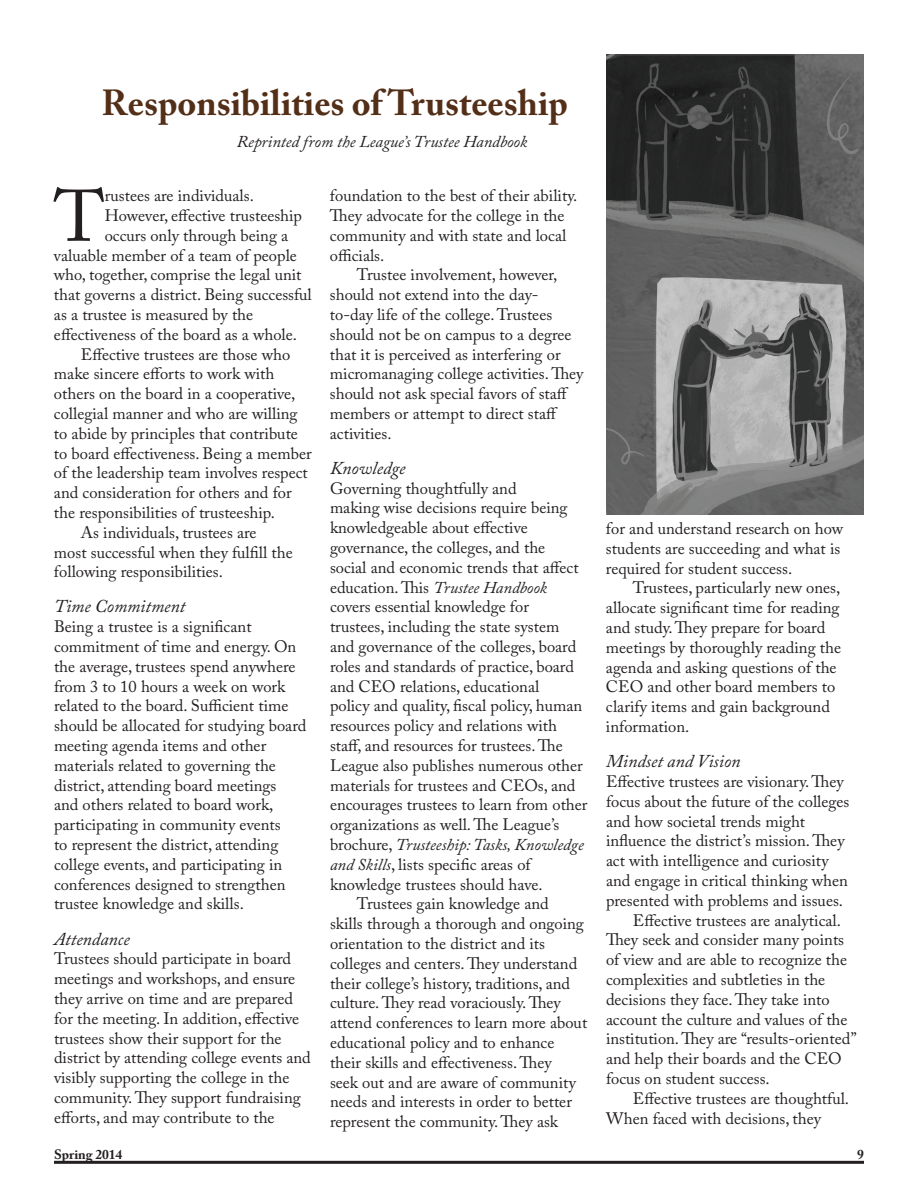
<style>
.page{position:relative;width:918px;height:1188px;background:#fff}
.page>*{position:absolute;margin:0;border:0;box-sizing:border-box;transform-origin:0 0}
.t1{font:72.15px "Adobe Caslon Pro";color:#231f20}
.t2{font:700 36px "Adobe Caslon Pro";color:#532f18}
.t3{font:italic 18px "Adobe Caslon Pro";color:#231f20}
.t4{font:16.5px/19.8px "Adobe Caslon Pro";color:#231f20}
.t5{font:italic 16.5px "Adobe Caslon Pro";color:#231f20}
.t6{font:700 13.5px "Adobe Caslon Pro";color:#231f20}
.s1{font-style:normal}
.s2{font-style:italic}
</style>
<div class="page">
<hr style="left:54px;top:1161px;width:810px;height:3px;background:#231f20">
<img style="left:606px;top:54px;width:258px;height:461px">
<h2 class="t2" style="left:102px;top:82px;width:468px">Responsibilities of Trusteeship</h2>
<p class="t5" style="left:237px;top:132px;width:292px">Reprinted from the League’s Trustee Handbook</p>
<h1 class="t1" style="left:54px;top:174px;width:52px">T</h1>
<p class="t4" style="left:105px;top:186px;width:151px">rustees are individuals.</p>
<p class="t4" style="left:105px;top:205px;width:199px">However, effective trusteeship</p>
<p class="t4" style="left:105px;top:225px;width:185px">occurs only through being a</p>
<p class="t4" style="left:54px;top:245px;width:244px">valuable member of a team of people</p>
<p class="t4" style="left:54px;top:265px;width:249px">who, together, comprise the legal unit</p>
<p class="t4" style="left:54px;top:285px;width:259px">that governs a district. Being successful</p>
<p class="t4" style="left:54px;top:304px;width:201px">as a trustee is measured by the</p>
<p class="t4" style="left:54px;top:324px;width:244px">effectiveness of the board as a whole.</p>
<p class="t4" style="left:81px;top:344px;width:211px">Effective trustees are those who</p>
<p class="t4" style="left:54px;top:364px;width:222px">make sincere efforts to work with</p>
<p class="t4" style="left:54px;top:384px;width:243px">others on the board in a cooperative,</p>
<p class="t4" style="left:54px;top:403px;width:245px">collegial manner and who are willing</p>
<p class="t4" style="left:54px;top:423px;width:245px">to abide by principles that contribute</p>
<p class="t4" style="left:54px;top:443px;width:259px">to board effectiveness. Being a member</p>
<p class="t4" style="left:54px;top:463px;width:255px">of the leadership team involves respect</p>
<p class="t4" style="left:54px;top:483px;width:239px">and consideration for others and for</p>
<p class="t4" style="left:54px;top:502px;width:223px">the responsibilities of trusteeship.</p>
<p class="t4" style="left:81px;top:522px;width:177px">As individuals, trustees are</p>
<p class="t4" style="left:54px;top:542px;width:240px">most successful when they fulfill the</p>
<p class="t4" style="left:54px;top:562px;width:170px">following responsibilities.</p>
<p class="t3" style="left:54px;top:596px;width:133px">Time Commitment</p>
<p class="t4" style="left:54px;top:617px;width:254px">Being a trustee is a significant commitment of time and energy. On the average, trustees spend anywhere from 3 to 10 hours a week on work related to the board. Sufficient time should be allocated for studying board meeting agenda items and other materials related to governing the district, attending board meetings<br>and others related to board work, participating in community events<br>to represent the district, attending college events, and participating in conferences designed to strengthen trustee knowledge and skills.</p>
<p class="t3" style="left:54px;top:928px;width:77px">Attendance</p>
<p class="t4" style="left:54px;top:949px;width:258px">Trustees should participate in board meetings and workshops, and ensure they arrive on time and are prepared for the meeting. In addition, effective trustees show their support for the district by attending college events and visibly supporting the college in the community. They support fundraising efforts, and may contribute to the</p>
<p class="t4" style="left:330px;top:186px;width:249px">foundation to the best of their ability.<br>They advocate for the college in the community and with state and local officials.</p>
<p class="t4" style="left:330px;top:265px;width:256px;text-indent:27px">Trustee involvement, however, should not extend into the day&shy;to-day life of the college. Trustees should not be on campus to a degree that it is perceived as interfering or micromanaging college activities. They should not ask special favors of staff members or attempt to direct staff activities.</p>
<p class="t3" style="left:330px;top:457px;width:77px">Knowledge</p>
<p class="t4" style="left:330px;top:478px;width:188px">Governing thoughtfully and</p>
<p class="t4" style="left:330px;top:498px;width:239px">making wise decisions require being</p>
<p class="t4" style="left:330px;top:518px;width:199px">knowledgeable about effective</p>
<p class="t4" style="left:330px;top:537px;width:217px">governance, the colleges, and the</p>
<p class="t4" style="left:330px;top:557px;width:250px">social and economic trends that affect</p>
<p class="t5" style="left:330px;top:577px;width:218px"><span class="s1">education. This</span> Trustee Handbook</p>
<p class="t4" style="left:330px;top:597px;width:201px">covers essential knowledge for</p>
<p class="t4" style="left:330px;top:617px;width:231px">trustees, including the state system</p>
<p class="t4" style="left:330px;top:636px;width:248px">and governance of the colleges, board</p>
<p class="t4" style="left:330px;top:656px;width:246px">roles and standards of practice, board</p>
<p class="t4" style="left:330px;top:676px;width:211px">and CEO relations, educational</p>
<p class="t4" style="left:330px;top:696px;width:254px">policy and quality, fiscal policy, human</p>
<p class="t4" style="left:330px;top:716px;width:228px">resources policy and relations with</p>
<p class="t4" style="left:330px;top:735px;width:234px">staff, and resources for trustees. The</p>
<p class="t4" style="left:330px;top:755px;width:254px">League also publishes numerous other</p>
<p class="t4" style="left:330px;top:775px;width:247px">materials for trustees and CEOs, and</p>
<p class="t4" style="left:330px;top:795px;width:259px">encourages trustees to learn from other</p>
<p class="t4" style="left:330px;top:815px;width:231px">organizations as well. The League’s</p>
<p class="t5" style="left:330px;top:835px;width:255px"><span class="s1">brochure,</span> Trusteeship: Tasks, Knowledge</p>
<p class="t4" style="left:330px;top:854px;width:204px"><span class="s2">and Skills</span>, lists specific areas of</p>
<p class="t4" style="left:330px;top:874px;width:214px">knowledge trustees should have.</p>
<p class="t4" style="left:357px;top:894px;width:193px">Trustees gain knowledge and</p>
<p class="t4" style="left:330px;top:914px;width:255px">skills through a thorough and ongoing</p>
<p class="t4" style="left:330px;top:933px;width:217px">orientation to the district and its</p>
<p class="t4" style="left:330px;top:953px;width:249px">colleges and centers. They understand</p>
<p class="t4" style="left:330px;top:973px;width:242px">their college’s history, traditions, and</p>
<p class="t4" style="left:330px;top:993px;width:233px">culture. They read voraciously. They</p>
<p class="t4" style="left:330px;top:1013px;width:259px">attend conferences to learn more about</p>
<p class="t4" style="left:330px;top:1032px;width:226px">educational policy and to enhance</p>
<p class="t4" style="left:330px;top:1052px;width:224px">their skills and effectiveness. They</p>
<p class="t4" style="left:330px;top:1072px;width:248px">seek out and are aware of community</p>
<p class="t4" style="left:330px;top:1092px;width:243px">needs and interests in order to better</p>
<p class="t4" style="left:330px;top:1112px;width:230px">represent the community. They ask</p>
<p class="t4" style="left:606px;top:518px;width:239px">for and understand research on how students are succeeding and what is required for student success.</p>
<p class="t4" style="left:606px;top:578px;width:237px;text-indent:27px">Trustees, particularly new ones, allocate significant time for reading and study. They prepare for board meetings by thoroughly reading the agenda and asking questions of the<br>CEO and other board members to clarify items and gain background information.</p>
<p class="t3" style="left:606px;top:750px;width:136px">Mindset and Vision</p>
<p class="t4" style="left:606px;top:771px;width:240px">Effective trustees are visionary. They</p>
<p class="t4" style="left:606px;top:791px;width:245px">focus about the future of the colleges</p>
<p class="t4" style="left:606px;top:811px;width:201px">and how societal trends might</p>
<p class="t4" style="left:606px;top:831px;width:241px">influence the district’s mission. They</p>
<p class="t4" style="left:606px;top:851px;width:225px">act with intelligence and curiosity</p>
<p class="t4" style="left:606px;top:870px;width:243px">and engage in critical thinking when</p>
<p class="t4" style="left:606px;top:890px;width:239px">presented with problems and issues.</p>
<p class="t4" style="left:633px;top:910px;width:210px">Effective trustees are analytical.</p>
<p class="t4" style="left:606px;top:930px;width:240px">They seek and consider many points</p>
<p class="t4" style="left:606px;top:950px;width:243px">of view and are able to recognize the</p>
<p class="t4" style="left:606px;top:969px;width:221px">complexities and subtleties in the</p>
<p class="t4" style="left:606px;top:989px;width:225px">decisions they face. They take into</p>
<p class="t4" style="left:606px;top:1009px;width:243px">account the culture and values of the</p>
<p class="t4" style="left:606px;top:1029px;width:252px">institution. They are “results-oriented”</p>
<p class="t4" style="left:606px;top:1049px;width:237px">and help their boards and the CEO</p>
<p class="t4" style="left:606px;top:1068px;width:165px">focus on student success.</p>
<p class="t4" style="left:633px;top:1088px;width:218px">Effective trustees are thoughtful.</p>
<p class="t4" style="left:606px;top:1108px;width:217px">When faced with decisions, they</p>
<p class="t6" style="left:54px;top:1146px;width:70px">Spring 2014</p>
<p class="t6" style="left:857px;top:1146px;width:8px">9</p>
</div>
